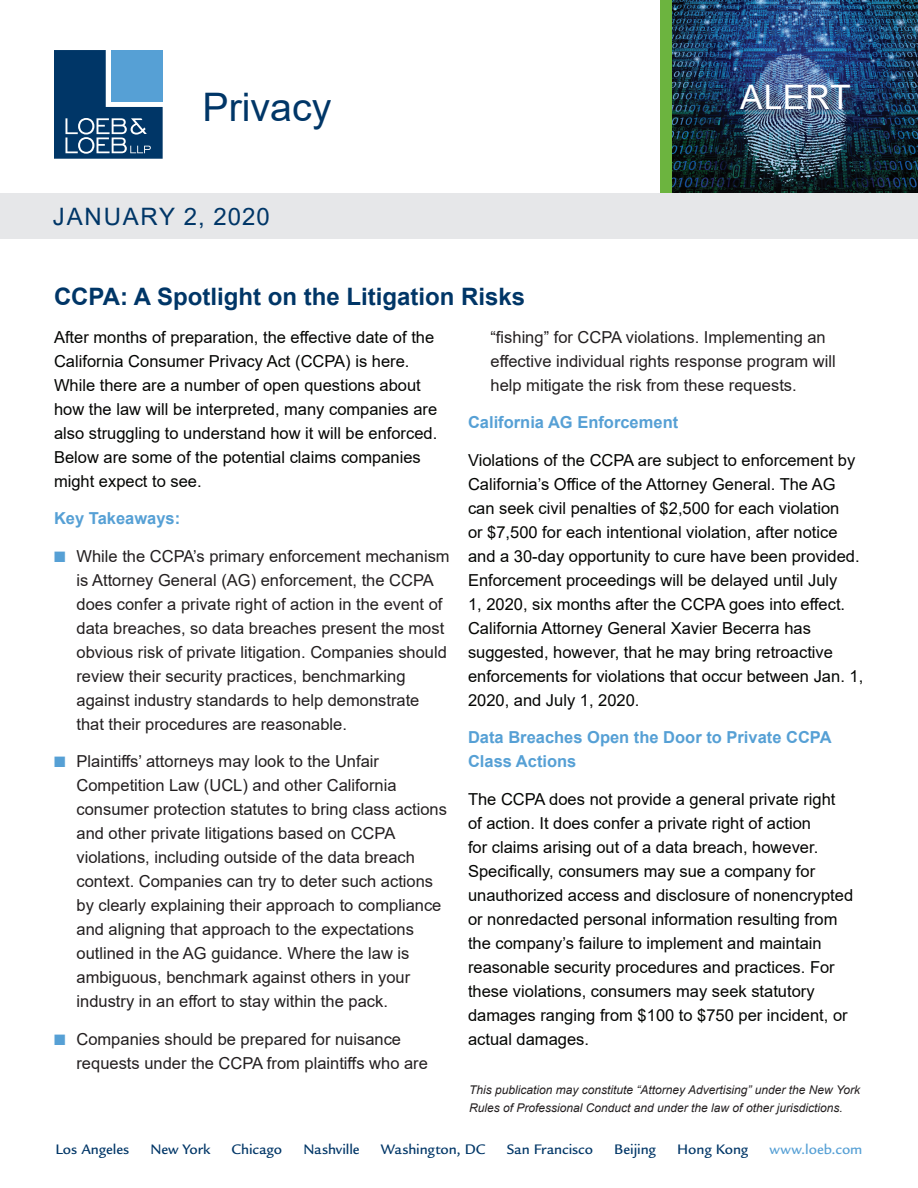
<style>
.page{position:relative;width:918px;height:1188px;background:#fff}
.page>*{position:absolute;margin:0;border:0;box-sizing:border-box;transform-origin:0 0}
._01_Alert_Practice{font:39.3px "Arial";color:#003667}
.t1{font:33.75px "Arial";letter-spacing:.01em;color:#fff}
._03_Alert_Title{font:700 24px "Arial";color:#003667}
._02_Alert_Date{font:24px "Arial";letter-spacing:.075em;color:#003667}
._04_Body{font:16.5px/24px "Arial";color:#040503}
.t2{font:16.5px/24px "Arial";color:#231f20}
._05_Body_Subhead{font:700 16.5px/24px "Arial";color:#56a0d5}
.t3{font:500 15px "Legacy Sans Std";letter-spacing:-.005em;color:#003667}
.t4{font:500 15px "Legacy Sans Std";color:#56a0d5}
._09a_This_Publicatio{font:italic 12px/18px "Arial";color:#231f20}
.s1{color:#56a0d5}
</style>
<div class="page">
<div style="left:660px;top:0;width:15px;height:198px;background:#6cb43f"></div>
<img style="left:672px;top:0;width:246px;height:194px">
<div style="left:740px;top:84px;width:125px;height:39px;background:#231f20;opacity:.75"></div>
<div style="left:0;top:194px;width:918px;height:45px;background:#e6e7e9"></div>
<svg style="left:54px;top:50px;width:109px;height:109px"></svg>
<p class="_01_Alert_Practice" style="left:202px;top:80px;width:130px">Privacy</p>
<p class="t1" style="left:740px;top:74px;width:112px">ALERT</p>
<p class="_02_Alert_Date" style="left:53px;top:200px;width:218px">JANUARY 2, 2020</p>
<p class="_03_Alert_Title" style="left:54px;top:280px;width:473px">CCPA: A Spotlight on the Litigation Risks</p>
<p class="_04_Body" style="left:54px;top:325px;width:385px">After months of preparation, the effective date of the California Consumer Privacy Act (CCPA) is here.<br>While there are a number of open questions about how the law will be interpreted, many companies are also struggling to understand how it will be enforced.<br>Below are some of the potential claims companies might expect to see.</p>
<p class="_05_Body_Subhead" style="left:54px;top:507px;width:128px">Key Takeaways:</p>
<p class="t2" style="left:76px;top:544px;width:375px;text-indent:-22px"><span class="s1">■</span> While the CCPA’s primary enforcement mechanism is Attorney General (AG) enforcement, the CCPA does confer a private right of action in the event of data breaches, so data breaches present the most obvious risk of private litigation. Companies should review their security practices, benchmarking against industry standards to help demonstrate that their procedures are reasonable.</p>
<p class="t2" style="left:76px;top:750px;width:372px;text-indent:-22px"><span class="s1">■</span> Plaintiffs’ attorneys may look to the Unfair Competition Law (UCL) and other California consumer protection statutes to bring class actions and other private litigations based on CCPA violations, including outside of the data breach context. Companies can try to deter such actions by clearly explaining their approach to compliance and aligning that approach to the expectations outlined in the AG guidance. Where the law is ambiguous, benchmark against others in your industry in an effort to stay within the pack.</p>
<p class="t2" style="left:76px;top:1027px;width:353px;text-indent:-22px"><span class="s1">■</span> Companies should be prepared for nuisance requests under the CCPA from plaintiffs who are</p>
<p class="t2" style="left:490px;top:325px;width:347px">“fishing” for CCPA violations. Implementing an effective individual rights response program will help mitigate the risk from these requests.</p>
<p class="_05_Body_Subhead" style="left:468px;top:411px;width:212px">California AG Enforcement</p>
<p class="_04_Body" style="left:468px;top:448px;width:397px">Violations of the CCPA are subject to enforcement by California’s Office of the Attorney General. The AG can seek civil penalties of $2,500 for each violation<br>or $7,500 for each intentional violation, after notice and a 30-day opportunity to cure have been provided.<br>Enforcement proceedings will be delayed until July<br>1, 2020, six months after the CCPA goes into effect.<br>California Attorney General Xavier Becerra has suggested, however, that he may bring retroactive enforcements for violations that occur between Jan. 1, 2020, and July 1, 2020.</p>
<p class="_05_Body_Subhead" style="left:468px;top:726px;width:365px">Data Breaches Open the Door to Private CCPA<br>Class Actions</p>
<p class="_04_Body" style="left:468px;top:787px;width:387px">The CCPA does not provide a general private right of action. It does confer a private right of action<br>for claims arising out of a data breach, however.<br>Specifically, consumers may sue a company for unauthorized access and disclosure of nonencrypted or nonredacted personal information resulting from the company’s failure to implement and maintain reasonable security procedures and practices. For these violations, consumers may seek statutory damages ranging from $100 to $750 per incident, or actual damages.</p>
<p class="_09a_This_Publicatio" style="left:469px;top:1081px;width:392px">This publication may constitute “Attorney Advertising” under the New York<br>Rules of Professional Conduct and under the law of other jurisdictions.</p>
<p class="t3" style="left:56px;top:1141px;width:75px">Los Angeles</p>
<p class="t3" style="left:150px;top:1141px;width:62px">New York</p>
<p class="t3" style="left:232px;top:1141px;width:52px">Chicago</p>
<p class="t3" style="left:303px;top:1141px;width:58px">Nashville</p>
<p class="t3" style="left:381px;top:1141px;width:106px">Washington, DC</p>
<p class="t3" style="left:507px;top:1141px;width:88px">San Francisco</p>
<p class="t3" style="left:614px;top:1141px;width:43px">Beijing</p>
<p class="t3" style="left:677px;top:1141px;width:73px">Hong Kong</p>
<p class="t4" style="left:770px;top:1141px;width:94px">www.loeb.com</p>
</div>
